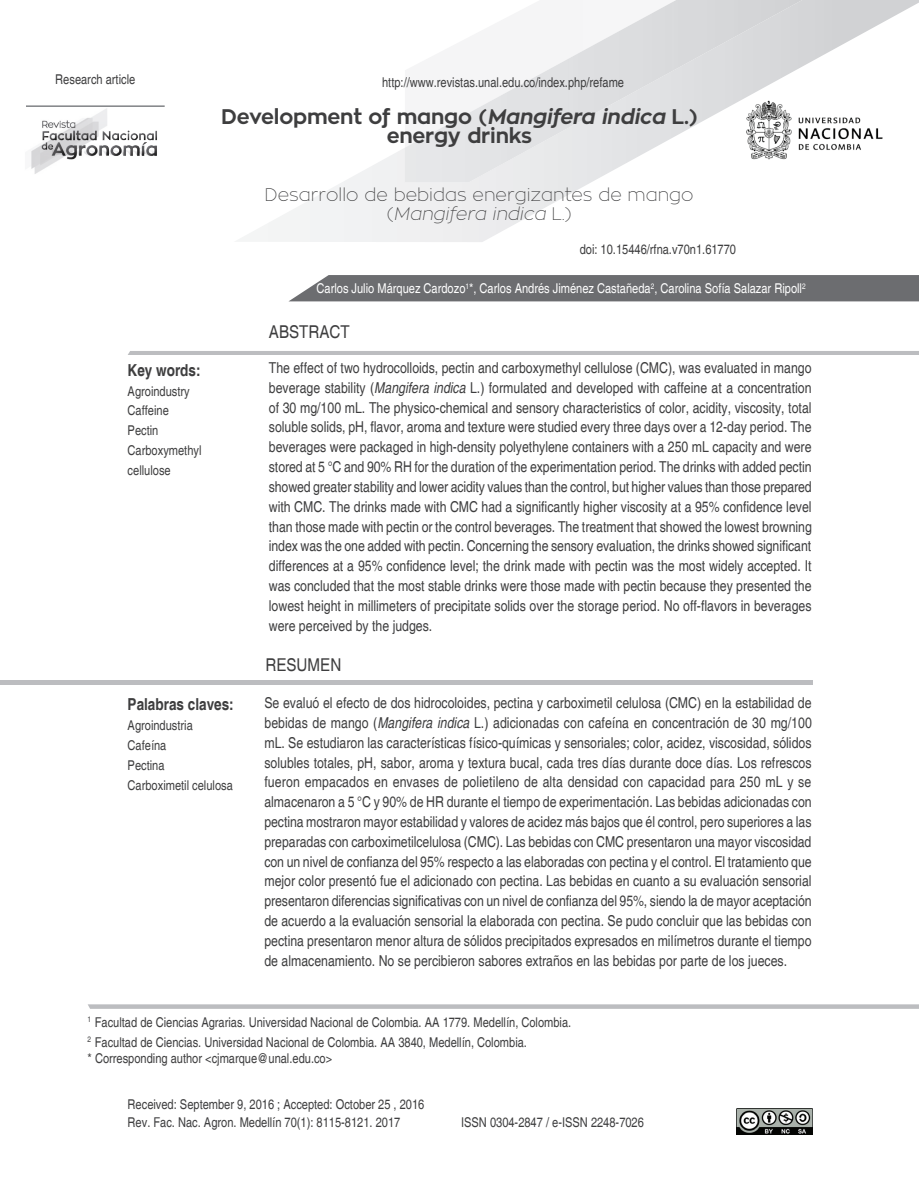
<style>
.page{position:relative;width:919px;height:1183px;background:#fff}
.page>*{position:absolute;margin:0;border:0;box-sizing:border-box;transform-origin:0 0}
.t1{font:700 21px/19.8px "Zona Pro";letter-spacing:-.01em;color:#3e3e3f;text-align:center}
.t2{font:100 18px/19.8px "Zona Pro";color:#3e3e3f;text-align:center}
.t3{font:condensed 17.7px "Helvetica";color:#3e3e3f;scale:1.05 1}
.t4{font:700 condensed 16.5px "Helvetica";color:#3e3e3f}
.t5{font:condensed 15px/19.8px "Helvetica";color:#3e3e3f;text-align:justify}
.t6{font:condensed 13.5px/19.8px "Helvetica";color:#3e3e3f}
.t7{font:condensed 13.5px "Helvetica";color:#fff}
.s1{font-style:italic}
</style>
<div class="page">
<svg style="left:237px;top:0;width:681px;height:242px"></svg>
<img style="left:405px;top:0;width:397px;height:182px">
<div style="left:289px;top:275px;width:629px;height:26px;background:#6c6d70"></div>
<hr style="left:128px;top:351px;width:790px;height:4px;background:#bcbdc0">
<svg style="left:88px;top:1004px;width:830px;height:4px;background:#c1c2c5"></svg>
<img style="left:736px;top:1108px;width:76px;height:26px">
<div style="left:0;top:679px;width:812px;height:5px;background:#bcbdc0"></div>
<img style="left:31px;top:108px;width:126px;height:66px">
<hr style="left:26px;top:105px;width:139px;height:2px;background:#808285">
<img style="left:739px;top:93px;width:146px;height:70px">
<p class="t6" style="left:55px;top:69px;width:81px">Research article</p>
<p class="t6" style="left:382px;top:73px;width:243px">http://www.revistas.unal.edu.co/index.php/refame</p>
<h1 class="t1" style="left:221px;top:106px;width:478px">Development of mango (<span class="s1">Mangifera indica</span> L.) energy drinks</h1>
<p class="t2" style="left:264px;top:184px;width:430px">Desarrollo de bebidas energizantes de mango ( <span class="s1">Mangifera indica</span> L . )</p>
<p class="t6" style="left:579px;top:239px;width:158px">doi: 10.15446/rfna.v70n1.61770</p>
<p class="t7" style="left:316px;top:280px;width:490px">Carlos Julio Márquez Cardozo<sup>1</sup>*, Carlos Andrés Jiménez Castañeda<sup>2</sup>, Carolina Sofía Salazar Ripoll<sup>2</sup></p>
<p class="t4" style="left:128px;top:360px;width:74px">Key words:</p>
<p class="t6" style="left:128px;top:381px;width:75px">Agroindustry<br>Caffeine<br>Pectin<br>Carboxymethyl cellulose</p>
<p class="t4" style="left:128px;top:694px;width:108px">Palabras claves:</p>
<p class="t6" style="left:128px;top:715px;width:107px">Agroindustria<br>Cafeína<br>Pectina<br>Carboximetil celulosa</p>
<p class="t3" style="left:269px;top:321px;width:78px">ABSTRACT</p>
<p class="t5" style="left:269px;top:358px;width:544px">The effect of two hydrocolloids, pectin and carboxymethyl cellulose (CMC), was evaluated in mango beverage stability (<span class="s1">Mangifera indica</span> L.) formulated and developed with caffeine at a concentration of 30 mg/100 mL. The physico-chemical and sensory characteristics of color, acidity, viscosity, total soluble solids, pH, flavor, aroma and texture were studied every three days over a 12-day period. The beverages were packaged in high-density polyethylene containers with a 250 mL capacity and were stored at 5 °C and 90% RH for the duration of the experimentation period. The drinks with added pectin showed greater stability and lower acidity values than the control, but higher values than those prepared with CMC. The drinks made with CMC had a significantly higher viscosity at a 95% confidence level than those made with pectin or the control beverages. The treatment that showed the lowest browning index was the one added with pectin. Concerning the sensory evaluation, the drinks showed significant differences at a 95% confidence level; the drink made with pectin was the most widely accepted. It was concluded that the most stable drinks were those made with pectin because they presented the lowest height in millimeters of precipitate solids over the storage period. No off-flavors in beverages were perceived by the judges.</p>
<p class="t3" style="left:265px;top:654px;width:74px">RESUMEN</p>
<p class="t5" style="left:264px;top:693px;width:549px">Se evaluó el efecto de dos hidrocoloides, pectina y carboximetil celulosa (CMC) en la estabilidad de bebidas de mango (<span class="s1">Mangifera indica</span> L.) adicionadas con cafeína en concentración de 30 mg/100 mL. Se estudiaron las características físico-químicas y sensoriales; color, acidez, viscosidad, sólidos solubles totales, pH, sabor, aroma y textura bucal, cada tres días durante doce días. Los refrescos fueron empacados en envases de polietileno de alta densidad con capacidad para 250 mL y se almacenaron a 5 °C y 90% de HR durante el tiempo de experimentación. Las bebidas adicionadas con pectina mostraron mayor estabilidad y valores de acidez más bajos que él control, pero superiores a las preparadas con carboximetilcelulosa (CMC). Las bebidas con CMC presentaron una mayor viscosidad con un nivel de confianza del 95% respecto a las elaboradas con pectina y el control. El tratamiento que mejor color presentó fue el adicionado con pectina. Las bebidas en cuanto a su evaluación sensorial presentaron diferencias significativas con un nivel de confianza del 95%, siendo la de mayor aceptación de acuerdo a la evaluación sensorial la elaborada con pectina. Se pudo concluir que las bebidas con pectina presentaron menor altura de sólidos precipitados expresados en milímetros durante el tiempo de almacenamiento. No se percibieron sabores extraños en las bebidas por parte de los jueces.</p>
<p class="t6" style="left:88px;top:1012px;width:485px"><sup>1</sup> Facultad de Ciencias Agrarias. Universidad Nacional de Colombia. AA 1779. Medellín, Colombia.<br><sup>2</sup> Facultad de Ciencias. Universidad Nacional de Colombia. AA 3840, Medellín, Colombia.</p>
<p class="t6" style="left:88px;top:1048px;width:246px">* Corresponding author &lt;cjmarque@unal.edu.co&gt;</p>
<p class="t6" style="left:128px;top:1094px;width:298px;line-height:18px">Received: September 9, 2016 ; Accepted: October 25 , 2016<br>Rev. Fac. Nac. Agron. Medellín 70(1): 8115-8121. 2017</p>
<p class="t6" style="left:461px;top:1111px;width:184px">ISSN 0304-2847 / e-ISSN 2248-7026</p>
</div>
